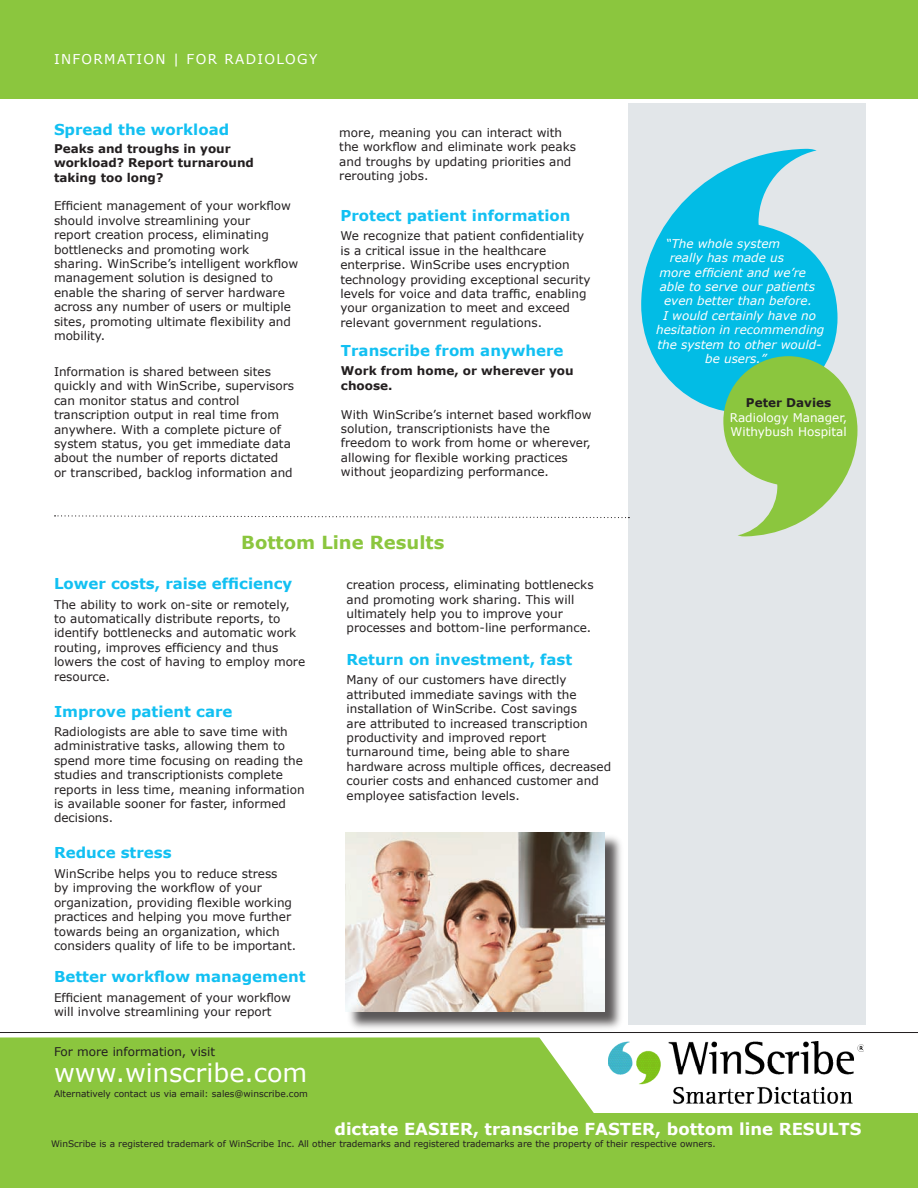
<style>
.page{position:relative;width:918px;height:1188px;background:#fff}
.page>*{position:absolute;margin:0;border:0;box-sizing:border-box;transform-origin:0 0}
.t1{font:25.5px "Verdana";color:#fff}
.t2{font:700 18px "Verdana";color:#8bc63e}
.t3{font:700 16.5px "Verdana";color:#fff}
.t4{font:700 15px "Verdana";color:#12c0f2}
.t5{font:13.5px "Verdana";letter-spacing:.1em;color:#fff}
.t6{font:12px/14.4px "Verdana";color:#231f20}
.t7{font:italic 12px "Verdana";color:#fff}
.t8{font:700 12px/14.4px "Verdana";color:#231f20}
.t9{font:12px/14.4px "Verdana";color:#fff;text-align:center}
.t10{font:9px "Verdana";color:#231f20}
.s1{font-weight:700;color:#231f20}
</style>
<div class="page">
<div style="left:0;top:1114px;width:918px;height:74px;background:#8bc63e"></div>
<svg style="left:0;top:1037px;width:622px;height:77px;background:#93ca4c"></svg>
<div style="left:0;top:0;width:918px;height:99px;background:#8bc63e"></div>
<div style="left:628px;top:104px;width:238px;height:921px;background:#e2e6e9"></div>
<svg style="left:641px;top:149px;width:197px;height:262px;fill:#02bce5"></svg>
<svg style="left:723px;top:356px;width:134px;height:181px"></svg>
<div style="left:347px;top:834px;width:276px;height:199px;background:#231f20;opacity:.75"></div>
<img style="left:345px;top:832px;width:259px;height:180px">
<svg style="left:55px;top:515px;width:574px;height:4px"></svg>
<img style="left:608px;top:1042px;width:256px;height:62px">
<hr style="left:0;top:1032px;width:918px;height:1px;background:#231f20">
<p class="t5" style="left:54px;top:51px;width:265px">INFORMATION | FOR RADIOLOGY</p>
<p class="t4" style="left:54px;top:120px;width:177px">Spread the workload</p>
<p class="t8" style="left:54px;top:141px;width:202px">Peaks and troughs in your workload? Report turnaround taking too long?</p>
<p class="t6" style="left:54px;top:198px;width:246px">Efficient management of your workflow should involve streamlining your<br>report creation process, eliminating bottlenecks and promoting work sharing. WinScribe’s intelligent workflow management solution is designed to enable the sharing of server hardware across any number of users or multiple sites, promoting ultimate flexibility and mobility.</p>
<p class="t6" style="left:54px;top:364px;width:242px">Information is shared between sites quickly and with WinScribe, supervisors can monitor status and control transcription output in real time from anywhere. With a complete picture of system status, you get immediate data about the number of reports dictated<br>or transcribed, backlog information and</p>
<p class="t6" style="left:339px;top:125px;width:238px">more, meaning you can interact with the workflow and eliminate work peaks and troughs by updating priorities and rerouting jobs.</p>
<p class="t4" style="left:340px;top:206px;width:232px">Protect patient information</p>
<p class="t6" style="left:340px;top:228px;width:252px">We recognize that patient confidentiality is a critical issue in the healthcare enterprise. WinScribe uses encryption technology providing exceptional security levels for voice and data traffic, enabling your organization to meet and exceed relevant government regulations.</p>
<p class="t4" style="left:341px;top:341px;width:224px">Transcribe from anywhere</p>
<p class="t8" style="left:341px;top:363px;width:234px">Work from home, or wherever you choose.</p>
<p class="t6" style="left:341px;top:407px;width:252px">With WinScribe’s internet based workflow solution, transcriptionists have the freedom to work from home or wherever, allowing for flexible working practices without jeopardizing performance.</p>
<p class="t2" style="left:241px;top:531px;width:205px">Bottom Line Results</p>
<p class="t4" style="left:54px;top:574px;width:240px">Lower costs, raise efficiency</p>
<p class="t6" style="left:54px;top:597px;width:253px">The ability to work on-site or remotely,<br>to automatically distribute reports, to identify bottlenecks and automatic work routing, improves efficiency and thus lowers the cost of having to employ more resource.</p>
<p class="t4" style="left:54px;top:702px;width:180px">Improve patient care</p>
<p class="t6" style="left:54px;top:724px;width:252px">Radiologists are able to save time with administrative tasks, allowing them to spend more time focusing on reading the studies and transcriptionists complete reports in less time, meaning information is available sooner for faster, informed decisions.</p>
<p class="t4" style="left:54px;top:843px;width:119px">Reduce stress</p>
<p class="t6" style="left:54px;top:866px;width:244px">WinScribe helps you to reduce stress<br>by improving the workflow of your organization, providing flexible working practices and helping you move further towards being an organization, which considers quality of life to be important.</p>
<p class="t4" style="left:54px;top:967px;width:253px">Better workflow management</p>
<p class="t6" style="left:54px;top:990px;width:239px">Efficient management of your workflow will involve streamlining your report</p>
<p class="t6" style="left:54px;top:1044px;width:163px">For more information, visit</p>
<p class="t1" style="left:54px;top:1056px;width:255px">www.winscribe.com</p>
<p class="t10" style="left:54px;top:1088px;width:255px">Alternatively contact us via email: sales@winscribe.com</p>
<p class="t6" style="left:347px;top:577px;width:249px">creation process, eliminating bottlenecks and promoting work sharing. This will ultimately help you to improve your processes and bottom-line performance.</p>
<p class="t4" style="left:347px;top:650px;width:227px">Return on investment, fast</p>
<p class="t6" style="left:347px;top:672px;width:266px">Many of our customers have directly attributed immediate savings with the installation of WinScribe. Cost savings<br>are attributed to increased transcription productivity and improved report turnaround time, being able to share hardware across multiple offices, decreased courier costs and enhanced customer and employee satisfaction levels.</p>
<p class="t7" style="left:666px;top:236px;width:116px">“The whole system</p>
<p class="t7" style="left:670px;top:250px;width:116px">really has made us</p>
<p class="t7" style="left:660px;top:265px;width:148px">more efficient and we’re</p>
<p class="t7" style="left:660px;top:279px;width:157px">able to serve our patients</p>
<p class="t7" style="left:664px;top:293px;width:149px">even better than before.</p>
<p class="t7" style="left:663px;top:308px;width:155px">I would certainly have no</p>
<p class="t7" style="left:656px;top:322px;width:170px">hesitation in recommending</p>
<p class="t7" style="left:657px;top:337px;width:166px">the system to other would-</p>
<p class="t7" style="left:705px;top:351px;width:63px">be users.”</p>
<p class="t9" style="left:730px;top:395px;width:119px"><span class="s1">Peter Davies<br></span>Radiology Manager,</p>
<p class="t9" style="left:731px;top:424px;width:118px">Withybush Hospital</p>
<p class="t3" style="left:334px;top:1118px;width:529px">dictate EASIER, transcribe FASTER, bottom line RESULTS</p>
<p class="t10" style="left:51px;top:1138px;width:666px">WinScribe is a registered trademark of WinScribe Inc. All other trademarks and registered trademarks are the property of their respective owners.</p>
</div>
